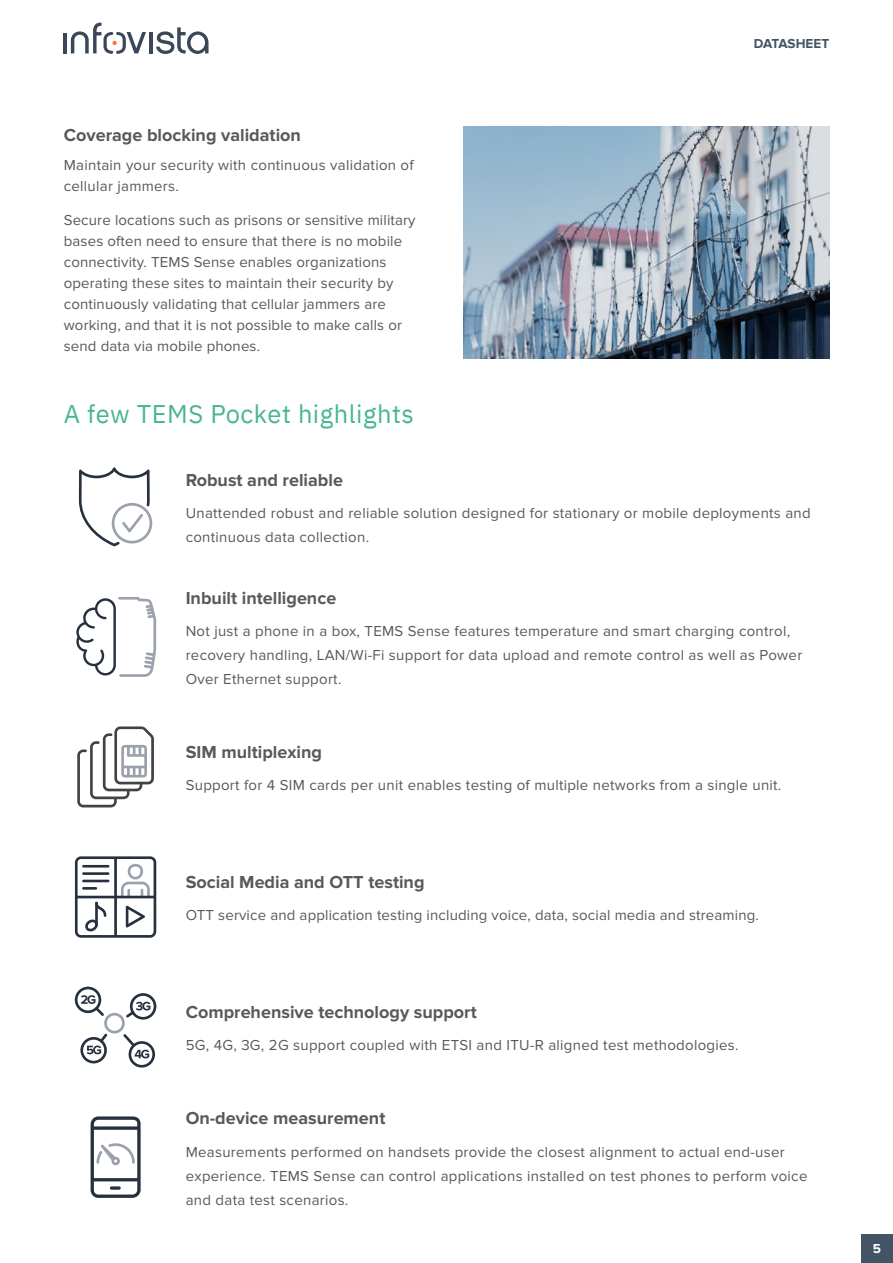
<style>
.page{position:relative;width:893px;height:1263px;background:#fff}
.page>*{position:absolute;margin:0;border:0;box-sizing:border-box;transform-origin:0 0}
.t1{font:25.5px "IBM Plex Sans";letter-spacing:.02em;color:#49b68c}
.t2{font:700 18px "Proxima Nova";color:#58595b}
.t3{font:15px/21px "Proxima Nova";letter-spacing:.02em;color:#58595b}
.t4{font:700 13.5px "Proxima Nova";letter-spacing:-.005em;color:#435465}
.t5{font:700 13.5px "Proxima Nova";color:#fff}
</style>
<div class="page">
<svg style="left:79px;top:467px;width:73px;height:79px"></svg>
<svg style="left:76px;top:597px;width:80px;height:80px"></svg>
<svg style="left:77px;top:726px;width:77px;height:81px"></svg>
<svg style="left:75px;top:856px;width:81px;height:82px"></svg>
<svg style="left:75px;top:987px;width:81px;height:80px"></svg>
<svg style="left:91px;top:1116px;width:50px;height:82px"></svg>
<img style="left:463px;top:126px;width:366px;height:232px">
<div style="left:861px;top:1234px;width:32px;height:29px;background:#435465"></div>
<hr style="left:64px;top:33px;width:3px;height:20px;background:#3b4758">
<hr style="left:149px;top:32px;width:4px;height:21px;background:#3b4758">
<svg style="left:156px;top:27px;width:52px;height:27px"></svg>
<svg style="left:71px;top:22px;width:75px;height:32px"></svg>
<p class="t2" style="left:64px;top:124px;width:239px">Coverage blocking validation</p>
<p class="t3" style="left:64px;top:155px;width:351px">Maintain your security with continuous validation of cellular jammers.</p>
<p class="t3" style="left:64px;top:209px;width:353px">Secure locations such as prisons or sensitive military bases often need to ensure that there is no mobile connectivity. TEMS Sense enables organizations operating these sites to maintain their security by continuously validating that cellular jammers are working, and that it is not possible to make calls or send data via mobile phones.</p>
<h1 class="t1" style="left:64px;top:394px;width:352px">A few TEMS Pocket highlights</h1>
<p class="t4" style="left:754px;top:36px;width:77px">DATASHEET</p>
<p class="t2" style="left:186px;top:469px;width:159px">Robust and reliable</p>
<p class="t3" style="left:186px;top:501px;width:627px;line-height:24px">Unattended robust and reliable solution designed for stationary or mobile deployments and continuous data collection.</p>
<p class="t2" style="left:186px;top:587px;width:152px">Inbuilt intelligence</p>
<p class="t3" style="left:186px;top:619px;width:618px;line-height:24px">Not just a phone in a box, TEMS Sense features temperature and smart charging control, recovery handling, LAN/Wi-Fi support for data upload and remote control as well as Power<br>Over Ethernet support.</p>
<p class="t2" style="left:186px;top:741px;width:138px">SIM multiplexing</p>
<p class="t3" style="left:186px;top:775px;width:597px">Support for 4 SIM cards per unit enables testing of multiple networks from a single unit.</p>
<p class="t2" style="left:186px;top:871px;width:240px">Social Media and OTT testing</p>
<p class="t3" style="left:186px;top:905px;width:575px">OTT service and application testing including voice, data, social media and streaming.</p>
<p class="t2" style="left:186px;top:1001px;width:293px">Comprehensive technology support</p>
<p class="t3" style="left:186px;top:1035px;width:554px">5G, 4G, 3G, 2G support coupled with ETSI and ITU-R aligned test methodologies.</p>
<p class="t2" style="left:186px;top:1108px;width:201px">On-device measurement</p>
<p class="t3" style="left:186px;top:1140px;width:623px;line-height:24px">Measurements performed on handsets provide the closest alignment to actual end-user experience. TEMS Sense can control applications installed on test phones to perform voice and data test scenarios.</p>
<p class="t5" style="left:873px;top:1240px;width:10px">5</p>
</div>
